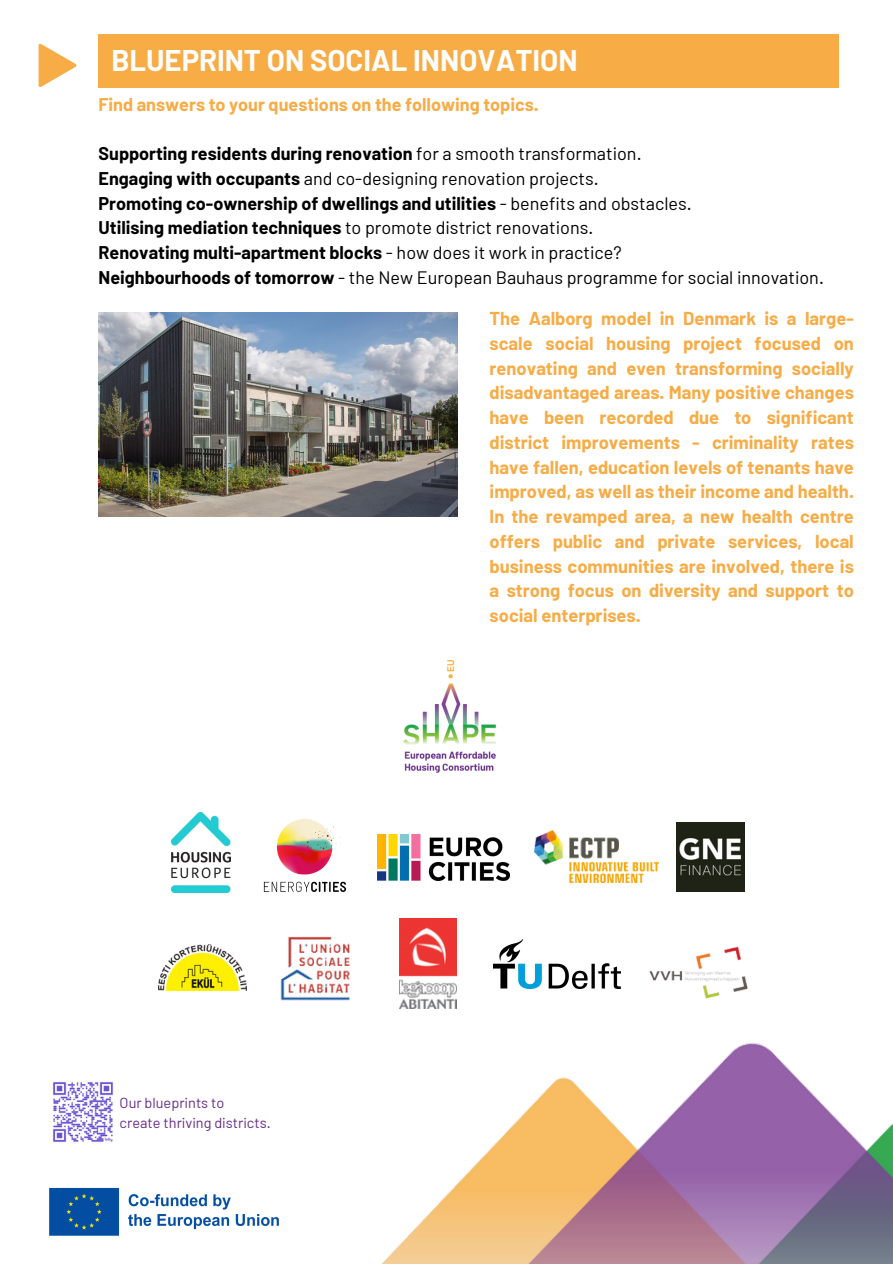
<style>
.page{position:relative;width:893px;height:1264px;background:#fff}
.page>*{position:absolute;margin:0;border:0;box-sizing:border-box;transform-origin:0 0}
.t1{font:700 29.25px "Barlow";color:#fefefd}
.t2{font:700 21.45px "Barlow";color:#fff}
.t3{font:700 18.3px/24.8px "Barlow";color:#f7ac46;text-align:justify}
.t4{font:18px/24.8px "Barlow";color:#000}
.t5{font:700 18px "Barlow";color:#f7ac46}
.t6{font:14.55px "Barlow";color:#672d87}
.s1{font-weight:700}
</style>
<div class="page">
<svg style="left:39px;top:43px;width:38px;height:44px"></svg>
<div style="left:98px;top:34px;width:741px;height:53px;background:#f7ac46"></div>
<img style="left:98px;top:313px;width:359px;height:203px">
<img style="left:382px;top:1043px;width:510px;height:220px">
<img style="left:649px;top:946px;width:99px;height:53px">
<img style="left:377px;top:834px;width:132px;height:46px">
<img style="left:534px;top:830px;width:125px;height:52px">
<img style="left:159px;top:944px;width:88px;height:46px">
<img style="left:399px;top:918px;width:57px;height:90px">
<img style="left:263px;top:819px;width:84px;height:73px">
<img style="left:676px;top:822px;width:68px;height:69px">
<img style="left:494px;top:939px;width:126px;height:49px">
<img style="left:280px;top:936px;width:70px;height:65px">
<img style="left:171px;top:813px;width:60px;height:79px">
<img style="left:49px;top:1187px;width:230px;height:49px">
<img style="left:403px;top:660px;width:93px;height:113px">
<img style="left:53px;top:1082px;width:60px;height:60px">
<p class="t1" style="left:111px;top:42px;width:467px">BLUEPRINT ON SOCIAL INNOVATION</p>
<p class="t2" style="left:98px;top:47px;width:106px">SPEAKERS</p>
<p class="t5" style="left:98px;top:93px;width:441px">Find answers to your questions on the following topics.</p>
<p class="t4" style="left:98px;top:140px;width:726px"><span class="s1">Supporting residents during renovation</span> for a smooth transformation.<br><span class="s1">Engaging with occupants</span> and co-designing renovation projects.<br><span class="s1">Promoting co-ownership of dwellings and utilities</span> - benefits and obstacles.<br><span class="s1">Utilising mediation techniques</span> to promote district renovations.<br><span class="s1">Renovating multi-apartment blocks</span> - how does it work in practice?<br><span class="s1">Neighbourhoods of tomorrow</span> - the New European Bauhaus programme for social innovation.</p>
<p class="t6" style="left:120px;top:1093px;width:106px">Our blueprints to</p>
<p class="t6" style="left:120px;top:1113px;width:153px">create thriving districts.</p>
<p class="t3" style="left:489px;top:305px;width:366px">The Aalborg model in Denmark is a large&shy;scale social housing project focused on renovating and even transforming socially disadvantaged areas. Many positive changes have been recorded due to significant district improvements - criminality rates have fallen, education levels of tenants have improved, as well as their income and health.<br>In the revamped area, a new health centre offers public and private services, local business communities are involved, there is a strong focus on diversity and support to social enterprises.</p>
</div>
